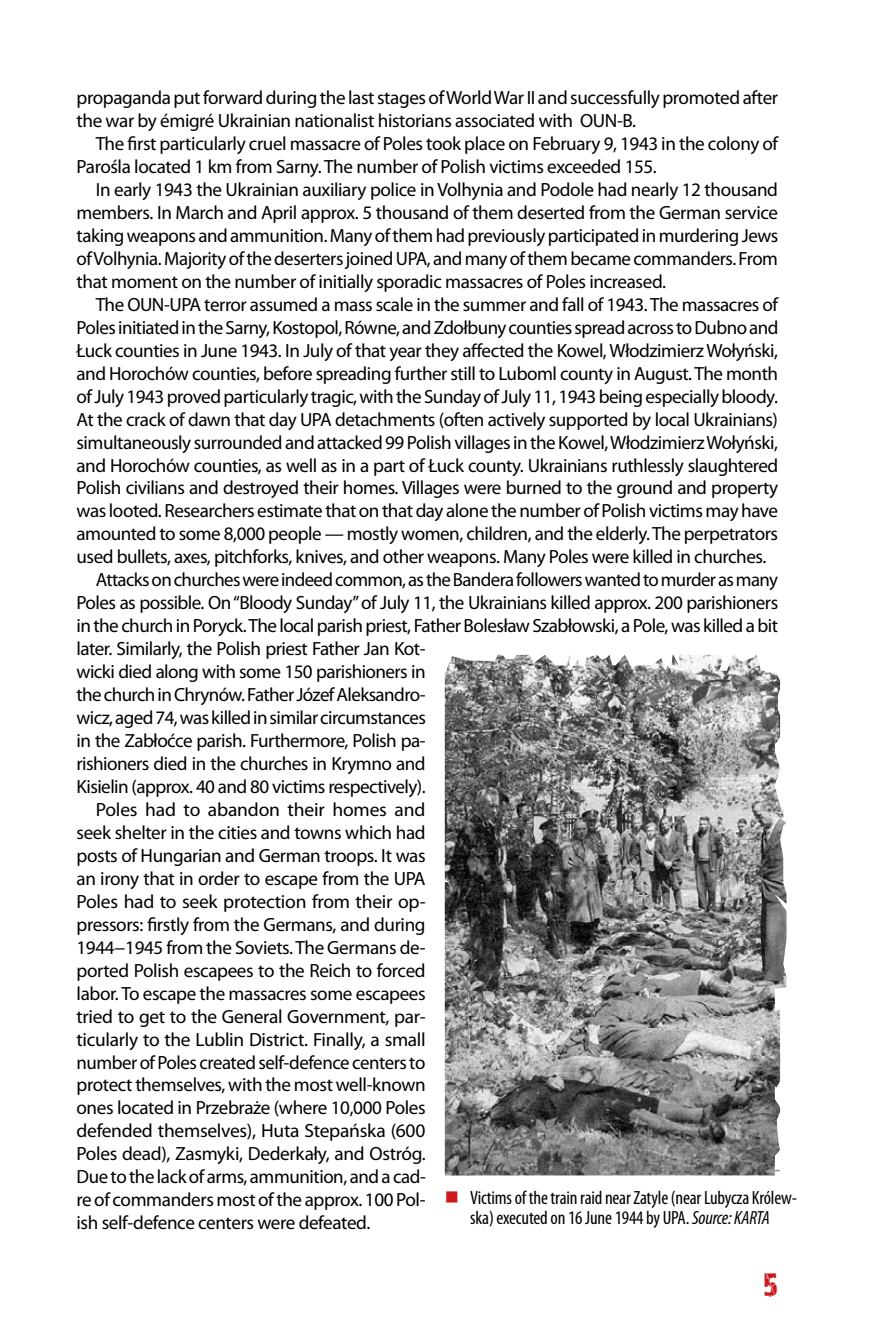
<style>
.page{position:relative;width:893px;height:1340px;background:#fff}
.page>*{position:absolute;margin:0;border:0;box-sizing:border-box;transform-origin:0 0}
.t1{font:40.5px "Vtksgoodluckforyou";color:#cd171a}
.t2{font:19.12px/22.9px "Myriad Pro";letter-spacing:-.025em;color:#000}
.t3{font:condensed 19.12px/20.2px "Myriad Pro";letter-spacing:-.01em;color:#000;text-align:center}
.s1{color:#cd171a}
.s2{font-style:italic}
</style>
<div class="page">
<img style="left:445px;top:654px;width:341px;height:521px">
<p class="t2" style="left:77px;top:86px;width:703px">propaganda put forward during the last stages of World War II and successfully promoted after the war by émigré Ukrainian nationalist historians associated with OUN-B.</p>
<p class="t2" style="left:77px;top:132px;width:703px;text-indent:19px">The first particularly cruel massacre of Poles took place on February 9, 1943 in the colony of<br>Parośla located 1 km from Sarny. The number of Polish victims exceeded 155.</p>
<p class="t2" style="left:77px;top:178px;width:703px;text-align:justify;text-indent:19px">In early 1943 the Ukrainian auxiliary police in Volhynia and Podole had nearly 12 thousand members. In March and April approx. 5 thousand of them deserted from the German service taking weapons and ammunition. Many of them had previously participated in murdering Jews of Volhynia. Majority of the deserters joined UPA, and many of them became commanders. From that moment on the number of initially sporadic massacres of Poles increased.</p>
<p class="t2" style="left:96px;top:292px;width:684px">The OUN-UPA terror assumed a mass scale in the summer and fall of 1943. The massacres of</p>
<p class="t2" style="left:77px;top:315px;width:703px">Poles initiated in the Sarny, Kostopol, Równe, and Zdołbuny counties spread across to Dubno and</p>
<p class="t2" style="left:77px;top:338px;width:703px">Łuck counties in June 1943. In July of that year they affected the Kowel, Włodzimierz Wołyński,</p>
<p class="t2" style="left:77px;top:361px;width:703px">and Horochów counties, before spreading further still to Luboml county in August. The month</p>
<p class="t2" style="left:77px;top:384px;width:703px">of July 1943 proved particularly tragic, with the Sunday of July 11, 1943 being especially bloody.</p>
<p class="t2" style="left:77px;top:407px;width:703px">At the crack of dawn that day UPA detachments (often actively supported by local Ukrainians)</p>
<p class="t2" style="left:77px;top:430px;width:703px">simultaneously surrounded and attacked 99 Polish villages in the Kowel, Włodzimierz Wołyński,</p>
<p class="t2" style="left:77px;top:453px;width:703px">and Horochów counties, as well as in a part of Łuck county. Ukrainians ruthlessly slaughtered</p>
<p class="t2" style="left:77px;top:476px;width:703px">Polish civilians and destroyed their homes. Villages were burned to the ground and property</p>
<p class="t2" style="left:77px;top:499px;width:703px">was looted. Researchers estimate that on that day alone the number of Polish victims may have</p>
<p class="t2" style="left:77px;top:522px;width:703px">amounted to some 8,000 people — mostly women, children, and the elderly. The perpetrators</p>
<p class="t2" style="left:77px;top:545px;width:691px">used bullets, axes, pitchforks, knives, and other weapons. Many Poles were killed in churches.</p>
<p class="t2" style="left:96px;top:568px;width:684px">Attacks on churches were indeed common, as the Bandera followers wanted to murder as many</p>
<p class="t2" style="left:77px;top:591px;width:703px">Poles as possible. On “Bloody Sunday” of July 11, the Ukrainians killed approx. 200 parishioners</p>
<p class="t2" style="left:77px;top:614px;width:703px">in the church in Poryck. The local parish priest, Father Bolesław Szabłowski, a Pole, was killed a bit</p>
<p class="t2" style="left:77px;top:637px;width:351px">later. Similarly, the Polish priest Father Jan Kot-</p>
<p class="t2" style="left:77px;top:660px;width:351px">wicki died along with some 150 parishioners in</p>
<p class="t2" style="left:77px;top:683px;width:351px">the church in Chrynów. Father Józef Aleksandro-</p>
<p class="t2" style="left:77px;top:706px;width:351px">wicz, aged 74, was killed in similar circumstances</p>
<p class="t2" style="left:77px;top:729px;width:351px">in the Zabłoćce parish. Furthermore, Polish pa-</p>
<p class="t2" style="left:77px;top:751px;width:351px">rishioners died in the churches in Krymno and</p>
<p class="t2" style="left:77px;top:774px;width:351px">Kisielin (approx. 40 and 80 victims respectively).</p>
<p class="t2" style="left:96px;top:797px;width:331px">Poles had to abandon their homes and</p>
<p class="t2" style="left:77px;top:820px;width:351px">seek shelter in the cities and towns which had</p>
<p class="t2" style="left:77px;top:843px;width:351px">posts of Hungarian and German troops. It was</p>
<p class="t2" style="left:77px;top:866px;width:351px">an irony that in order to escape from the UPA</p>
<p class="t2" style="left:77px;top:889px;width:351px">Poles had to seek protection from their op-</p>
<p class="t2" style="left:77px;top:912px;width:351px">pressors: firstly from the Germans, and during</p>
<p class="t2" style="left:77px;top:935px;width:351px">1944−1945 from the Soviets. The Germans de-</p>
<p class="t2" style="left:77px;top:958px;width:351px">ported Polish escapees to the Reich to forced</p>
<p class="t2" style="left:77px;top:981px;width:351px">labor. To escape the massacres some escapees</p>
<p class="t2" style="left:77px;top:1004px;width:351px">tried to get to the General Government, par-</p>
<p class="t2" style="left:77px;top:1027px;width:351px">ticularly to the Lublin District. Finally, a small</p>
<p class="t2" style="left:77px;top:1050px;width:350px">number of Poles created self-defence centers to</p>
<p class="t2" style="left:77px;top:1073px;width:351px">protect themselves, with the most well-known</p>
<p class="t2" style="left:77px;top:1096px;width:351px">ones located in Przebraże (where 10,000 Poles</p>
<p class="t2" style="left:77px;top:1119px;width:350px">defended themselves), Huta Stepańska (600</p>
<p class="t2" style="left:77px;top:1142px;width:351px">Poles dead), Zasmyki, Dederkały, and Ostróg.</p>
<p class="t2" style="left:77px;top:1165px;width:351px">Due to the lack of arms, ammunition, and a cad-</p>
<p class="t2" style="left:77px;top:1188px;width:351px">re of commanders most of the approx. 100 Pol-</p>
<p class="t2" style="left:77px;top:1210px;width:295px">ish self-defence centers were defeated.</p>
<p class="t3" style="left:445px;top:1186px;width:354px"><span class="s1">■</span> Victims of the train raid near Zatyle (near Lubycza Królew&shy;ska) executed on 16 June 1944 by UPA. <span class="s2">Source: KARTA</span></p>
<h1 class="t1" style="left:763px;top:1266px;width:17px">5</h1>
</div>
